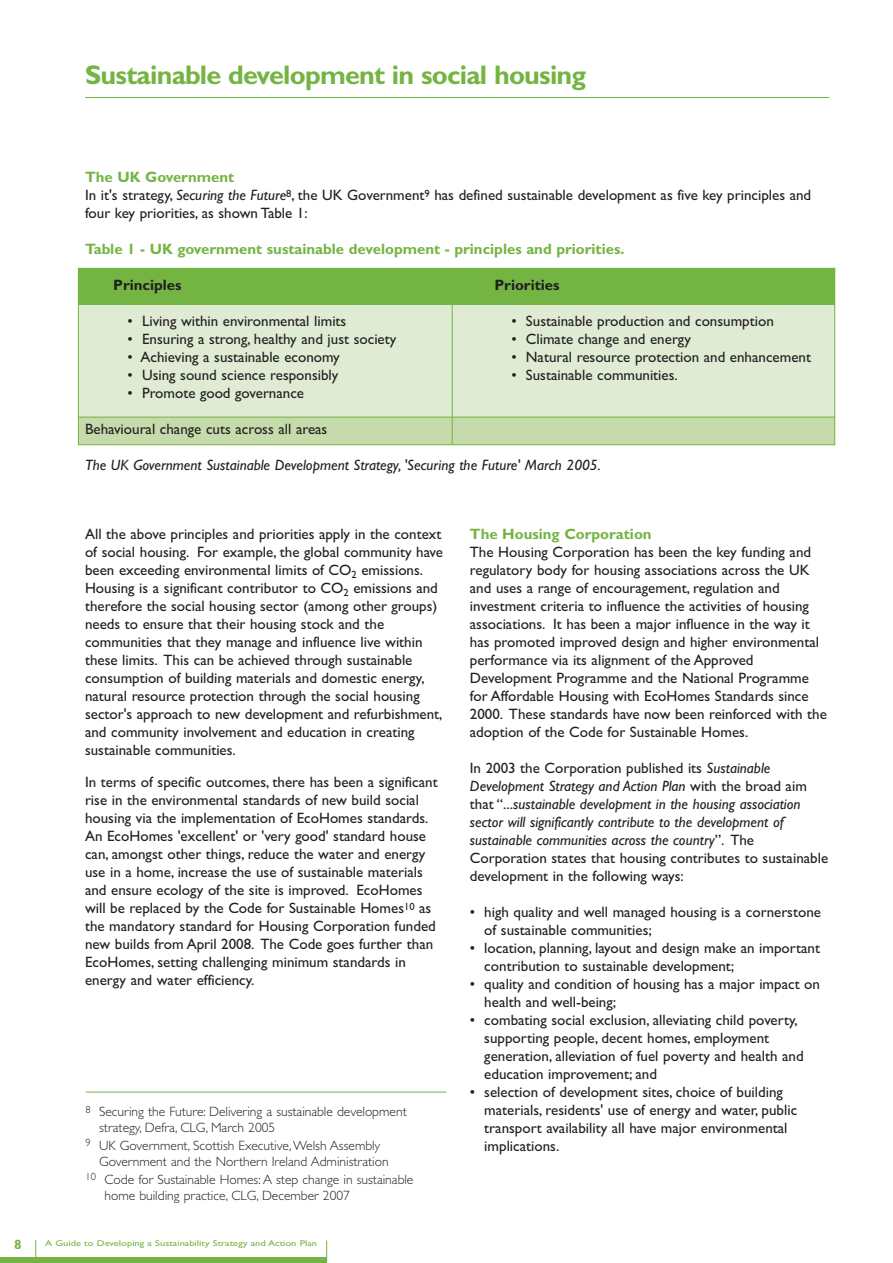
<style>
.page{position:relative;width:893px;height:1263px;background:#fff}
.page>*{position:absolute;margin:0;border:0;box-sizing:border-box;transform-origin:0 0}
.t1{font:700 27px "Gill Sans";letter-spacing:-.03em;color:#74b443}
.t2{font:15px/18px "Gill Sans";color:#231f20}
.t3{font:italic 15px/18px "Gill Sans";color:#231f20}
.t4{font:700 15px "Gill Sans";color:#74b443}
.t5{font:700 15px "Gill Sans";color:#231f20}
.t6{font:300 13.5px/16.2px "Gill Sans";color:#231f20}
.t7{font:700 13.5px "Gill Sans";color:#74b443}
.t8{font:8.4px "Gill Sans";color:#74b443;scale:1.25 1}
.s1{font-weight:700;color:#74b443}
.s2{font-style:italic}
.s3{font-style:normal}
</style>
<div class="page">
<div style="left:78px;top:273px;width:757px;height:145px;background:#dfebd2"></div>
<div style="left:78px;top:417px;width:757px;height:28px;background:#c5dbac"></div>
<div style="left:78px;top:268px;width:757px;height:37px;background:#74b443"></div>
<hr style="left:85px;top:97px;width:744px;height:1px;background:#74b443">
<div style="left:0;top:1257px;width:327px;height:6px;background:#74b443"></div>
<svg style="left:326px;top:1240px;width:1px;height:17px"></svg>
<svg style="left:35px;top:1240px;width:1px;height:17px"></svg>
<div style="left:78px;top:268px;width:757px;height:177px;border:1px solid #74b443"></div>
<hr style="left:452px;top:275px;width:1px;height:169px;background:#74b443">
<hr style="left:78px;top:417px;width:757px;height:1px;background:#74b443">
<hr style="left:86px;top:1092px;width:360px;height:1px;background:#74b443">
<h1 class="t1" style="left:85px;top:64px;width:503px">Sustainable development in social housing</h1>
<p class="t2" style="left:85px;top:167px;width:728px"><span class="s1">The UK Government<br></span>In it's strategy, <span class="s2">Securing the Future</span><sup>8</sup>, the UK Government<sup>9</sup> has defined sustainable development as five key principles and four key priorities, as shown Table 1:</p>
<p class="t4" style="left:85px;top:243px;width:541px">Table 1 - UK government sustainable development - principles and priorities.</p>
<p class="t5" style="left:113px;top:279px;width:70px">Principles</p>
<p class="t5" style="left:494px;top:279px;width:67px">Priorities</p>
<p class="t2" style="left:128px;top:312px;width:220px">• Living within environmental limits</p>
<p class="t2" style="left:511px;top:312px;width:264px">• Sustainable production and consumption</p>
<p class="t2" style="left:128px;top:330px;width:270px">• Ensuring a strong, healthy and just society</p>
<p class="t2" style="left:511px;top:330px;width:181px">• Climate change and energy</p>
<p class="t2" style="left:128px;top:348px;width:214px">• Achieving a sustainable economy</p>
<p class="t2" style="left:511px;top:348px;width:301px">• Natural resource protection and enhancement</p>
<p class="t2" style="left:128px;top:366px;width:212px">• Using sound science responsibly</p>
<p class="t2" style="left:511px;top:366px;width:168px">• Sustainable communities.</p>
<p class="t2" style="left:128px;top:384px;width:178px">• Promote good governance</p>
<p class="t2" style="left:85px;top:420px;width:244px">Behavioural change cuts across all areas</p>
<p class="t3" style="left:85px;top:457px;width:517px">The UK Government Sustainable Development Strategy, 'Securing the Future' March 2005.</p>
<p class="t2" style="left:85px;top:525px;width:360px">All the above principles and priorities apply in the context of social housing. For example, the global community have been exceeding environmental limits of CO<sub>2</sub> emissions.<br>Housing is a significant contributor to CO<sub>2</sub> emissions and therefore the social housing sector (among other groups) needs to ensure that their housing stock and the communities that they manage and influence live within these limits. This can be achieved through sustainable consumption of building materials and domestic energy, natural resource protection through the social housing sector's approach to new development and refurbishment, and community involvement and education in creating sustainable communities.</p>
<p class="t2" style="left:85px;top:773px;width:354px">In terms of specific outcomes, there has been a significant rise in the environmental standards of new build social housing via the implementation of EcoHomes standards.<br>An EcoHomes 'excellent' or 'very good' standard house can, amongst other things, reduce the water and energy use in a home, increase the use of sustainable materials and ensure ecology of the site is improved. EcoHomes will be replaced by the Code for Sustainable Homes<sup>10</sup> as the mandatory standard for Housing Corporation funded new builds from April 2008. The Code goes further than EcoHomes, setting challenging minimum standards in energy and water efficiency.</p>
<p class="t6" style="left:99px;top:1103px;width:309px;text-indent:-14px"><sup>8</sup> Securing the Future: Delivering a sustainable development strategy, Defra, CLG, March 2005</p>
<p class="t6" style="left:99px;top:1137px;width:291px;text-indent:-14px"><sup>9</sup> UK Government, Scottish Executive,Welsh Assembly<br>Government and the Northern Ireland Administration</p>
<p class="t6" style="left:104px;top:1171px;width:310px;text-indent:-19px"><sup>10</sup> Code for Sustainable Homes: A step change in sustainable home building practice, CLG, December 2007</p>
<p class="t7" style="left:14px;top:1239px;width:9px">8</p>
<p class="t8" style="left:45px;top:1238px;width:219px">A Guide to Developing a Sustainability Strategy and Action Plan</p>
<p class="t4" style="left:470px;top:528px;width:183px">The Housing Corporation</p>
<p class="t2" style="left:470px;top:543px;width:359px">The Housing Corporation has been the key funding and regulatory body for housing associations across the UK and uses a range of encouragement, regulation and investment criteria to influence the activities of housing associations. It has been a major influence in the way it has promoted improved design and higher environmental performance via its alignment of the Approved Development Programme and the National Programme for Affordable Housing with EcoHomes Standards since 2000. These standards have now been reinforced with the adoption of the Code for Sustainable Homes.</p>
<p class="t3" style="left:470px;top:760px;width:360px"><span class="s3">In 2003 the Corporation published its</span> Sustainable Development Strategy and Action Plan <span class="s3">with the broad aim that “...</span>sustainable development in the housing association sector will significantly contribute to the development of sustainable communities across the country<span class="s3">”. The Corporation states that housing contributes to sustainable development in the following ways:</span></p>
<p class="t2" style="left:484px;top:903px;width:338px;text-indent:-14px">• high quality and well managed housing is a cornerstone of sustainable communities;</p>
<p class="t2" style="left:484px;top:939px;width:337px;text-indent:-14px">• location, planning, layout and design make an important contribution to sustainable development;</p>
<p class="t2" style="left:484px;top:975px;width:337px;text-indent:-14px">• quality and condition of housing has a major impact on health and well-being;</p>
<p class="t2" style="left:484px;top:1011px;width:321px;text-indent:-14px">• combating social exclusion, alleviating child poverty, supporting people, decent homes, employment generation, alleviation of fuel poverty and health and education improvement; and</p>
<p class="t2" style="left:484px;top:1083px;width:314px;text-indent:-14px">• selection of development sites, choice of building materials, residents' use of energy and water, public transport availability all have major environmental implications.</p>
</div>
